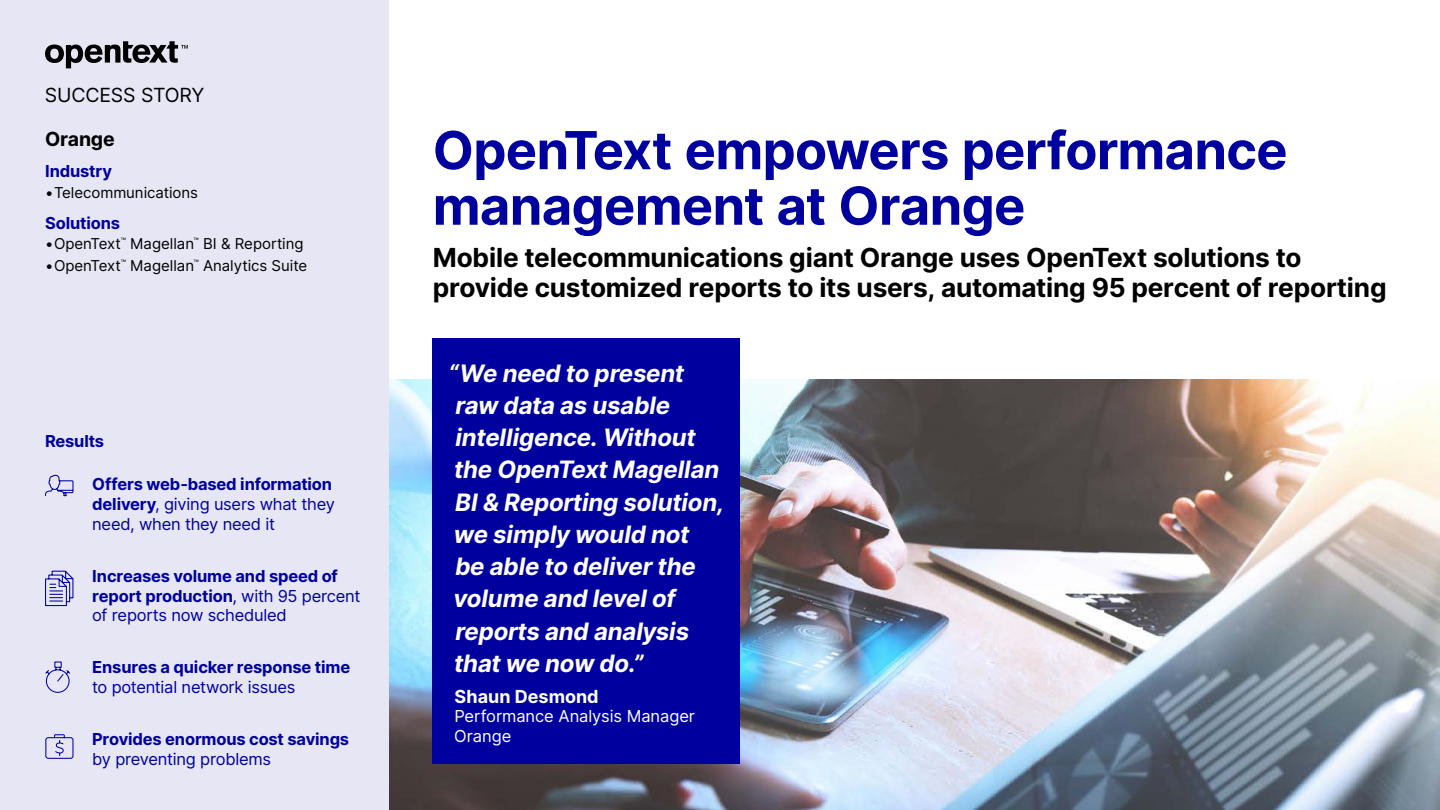
<style>
.page{position:relative;width:1440px;height:810px;background:#fff}
.page>*{position:absolute;margin:0;border:0;box-sizing:border-box;transform-origin:0 0}
.t1{font:700 52.5px/55.5px "Inter";letter-spacing:-.015em;color:#00009f}
.t2{font:700 26.25px/30px "Inter";letter-spacing:-.01em;color:#000}
.t3{font:italic 700 24px/32.2px "Inter";letter-spacing:-.01em;color:#fff}
.Document_Type{font:19.5px "Inter";letter-spacing:-.01em;color:#000}
.Sidebar_Customer_Nam{font:700 19.5px "Inter";letter-spacing:-.01em;color:#000}
.Quote_Name{font:700 18px "Inter";color:#fff}
.Sidebar_Stats{font:700 16.5px/19.8px "Inter";letter-spacing:-.01em;color:#00009f}
.Sidebar_Stats-2{font:16.5px/19.8px "Inter";letter-spacing:-.015em;color:#00009f}
.Quote_Title___Compan{font:16.5px "Inter";letter-spacing:-.005em;color:#fff}
.Sidebar_H1{font:700 16.5px "Inter";letter-spacing:-.01em;color:#00009f}
.t4{font:15px "Inter";color:#000}
.s1{font-weight:700}
.s2{font-weight:400}
</style>
<div class="page">
<img style="left:388px;top:379px;width:1052px;height:431px">
<div style="left:0;top:0;width:388px;height:810px;background:#e6e6f5"></div>
<div style="left:433px;top:338px;width:307px;height:426px;background:#00009f"></div>
<svg style="left:45px;top:474px;width:29px;height:23px"></svg>
<svg style="left:45px;top:570px;width:29px;height:37px"></svg>
<svg style="left:45px;top:661px;width:25px;height:32px"></svg>
<svg style="left:45px;top:734px;width:29px;height:25px"></svg>
<svg style="left:45px;top:41px;width:143px;height:27px"></svg>
<p class="Document_Type" style="left:45px;top:81px;width:161px">SUCCESS STORY</p>
<p class="Sidebar_Customer_Nam" style="left:45px;top:124px;width:71px">Orange</p>
<p class="Sidebar_H1" style="left:45px;top:159px;width:69px">Industry</p>
<p class="t4" style="left:45px;top:181px;width:155px">•Telecommunications</p>
<p class="Sidebar_H1" style="left:45px;top:211px;width:77px">Solutions</p>
<p class="t4" style="left:45px;top:233px;width:260px">•OpenText<sup>™</sup> Magellan<sup>™</sup> BI &amp; Reporting</p>
<p class="t4" style="left:45px;top:254px;width:264px">•OpenText<sup>™</sup> Magellan<sup>™</sup> Analytics Suite</p>
<p class="Sidebar_H1" style="left:45px;top:429px;width:61px">Results</p>
<p class="Sidebar_Stats-2" style="left:92px;top:474px;width:244px"><span class="s1">Offers web-based information delivery</span>, giving users what they need, when they need it</p>
<p class="Sidebar_Stats" style="left:92px;top:565px;width:270px">Increases volume and speed of report production<span class="s2">, with 95 percent of reports now scheduled</span></p>
<p class="Sidebar_Stats" style="left:92px;top:657px;width:260px">Ensures a quicker response time <span class="s2">to potential network issues</span></p>
<p class="Sidebar_Stats" style="left:92px;top:729px;width:258px">Provides enormous cost savings <span class="s2">by preventing problems</span></p>
<h1 class="t1" style="left:433px;top:121px;width:856px">OpenText empowers performance management at Orange</h1>
<h2 class="t2" style="left:433px;top:242px;width:955px">Mobile telecommunications giant Orange uses OpenText solutions to provide customized reports to its users, automating 95 percent of reporting</h2>
<p class="t3" style="left:448px;top:356px;width:277px">“We need to present raw data as usable intelligence. Without the OpenText Magellan<br>BI &amp; Reporting solution, we simply would not<br>be able to deliver the volume and level of reports and analysis that we now do.”</p>
<p class="Quote_Name" style="left:455px;top:683px;width:146px">Shaun Desmond</p>
<p class="Quote_Title___Compan" style="left:454px;top:704px;width:242px">Performance Analysis Manager</p>
<p class="Quote_Title___Compan" style="left:454px;top:724px;width:59px">Orange</p>
</div>
